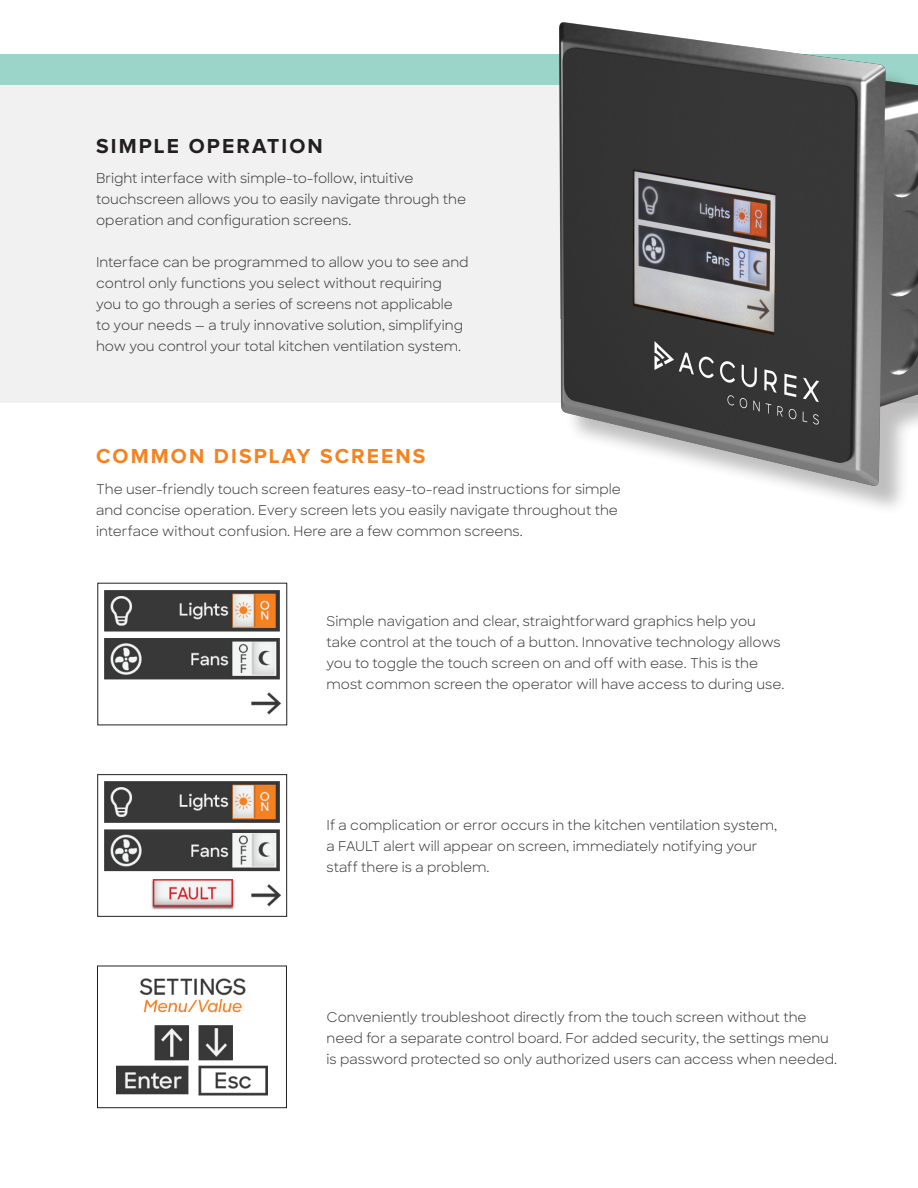
<style>
.page{position:relative;width:918px;height:1188px;background:#fff}
.page>*{position:absolute;margin:0;border:0;box-sizing:border-box;transform-origin:0 0}
.body_copy_Sharp_Sans{font:700 21px "Proxima Nova";letter-spacing:.1em;color:#f58220}
.t1{font:700 21px "Proxima Nova";letter-spacing:.1em;color:#231f20}
.t2{font:700 16.05px "Sharp Sans";color:#231f20}
.t3{font:13.65px "Sharp Sans";color:#231f20}
.body_copy_Sharp_Sans-2{font:13.5px/21px "Sharp Sans";color:#393839}
</style>
<div class="page">
<div style="left:0;top:69px;width:918px;height:334px;background:#f1f1f2"></div>
<div style="left:0;top:54px;width:918px;height:30px;background:#9bd5c9"></div>
<div style="left:563px;top:28px;width:355px;height:488px;background:#231f20;opacity:.29"></div>
<img style="left:559px;top:23px;width:359px;height:462px">
<img style="left:104px;top:590px;width:177px;height:125px">
<img style="left:116px;top:978px;width:152px;height:118px">
<div style="left:97px;top:966px;width:190px;height:142px;border:1px solid #231f20"></div>
<img style="left:104px;top:781px;width:177px;height:126px">
<div style="left:98px;top:774px;width:189px;height:142px;border:1px solid #231f20"></div>
<svg style="left:144px;top:874px;width:96px;height:36px"></svg>
<p class="t1" style="left:96px;top:137px;width:228px">SIMPLE OPERATION</p>
<p class="body_copy_Sharp_Sans-2" style="left:96px;top:167px;width:372px">Bright interface with simple-to-follow, intuitive touchscreen allows you to easily navigate through the operation and configuration screens.</p>
<p class="body_copy_Sharp_Sans-2" style="left:96px;top:251px;width:374px">Interface can be programmed to allow you to see and control only functions you select without requiring you to go through a series of screens not applicable to your needs — a truly innovative solution, simplifying how you control your total kitchen ventilation system.</p>
<p class="t2" style="left:97px;top:293px;width:174px">FINAL SCREEN SHOTS</p>
<p class="t3" style="left:97px;top:332px;width:100px">Load Screen 1</p>
<p class="t3" style="left:314px;top:332px;width:102px">Load Screen 2</p>
<p class="t3" style="left:97px;top:343px;width:100px">Load Screen 1</p>
<p class="t3" style="left:313px;top:343px;width:102px">Load Screen 2</p>
<p class="body_copy_Sharp_Sans" style="left:96px;top:446px;width:331px">COMMON DISPLAY SCREENS</p>
<p class="body_copy_Sharp_Sans-2" style="left:96px;top:478px;width:526px">The user-friendly touch screen features easy-to-read instructions for simple and concise operation. Every screen lets you easily navigate throughout the interface without confusion. Here are a few common screens.</p>
<p class="body_copy_Sharp_Sans-2" style="left:327px;top:610px;width:459px">Simple navigation and clear, straightforward graphics help you take control at the touch of a button. Innovative technology allows you to toggle the touch screen on and off with ease. This is the most common screen the operator will have access to during use.</p>
<p class="body_copy_Sharp_Sans-2" style="left:327px;top:814px;width:452px">If a complication or error occurs in the kitchen ventilation system, a FAULT alert will appear on screen, immediately notifying your staff there is a problem.</p>
<p class="body_copy_Sharp_Sans-2" style="left:327px;top:1006px;width:512px">Conveniently troubleshoot directly from the touch screen without the need for a separate control board. For added security, the settings menu is password protected so only authorized users can access when needed.</p>
</div>
